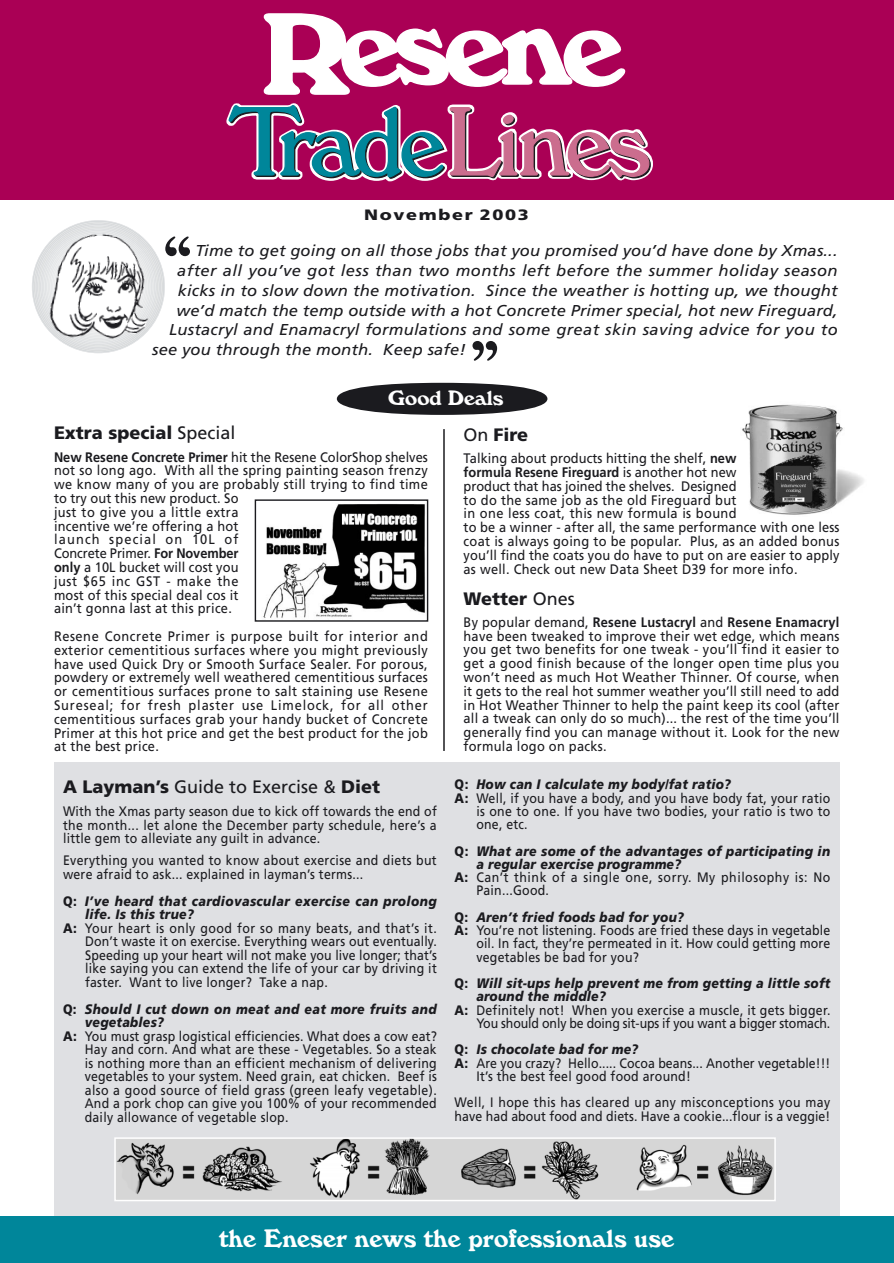
<style>
.page{position:relative;width:894px;height:1263px;background:#fff}
.page>*{position:absolute;margin:0;border:0;box-sizing:border-box;transform-origin:0 0}
.t1{font:26.4px "Windsor Bold DTC";letter-spacing:.01em;color:#fff}
.t2{font:21.6px "Windsor Bold DTC";color:#fff}
.t3{font:900 18px "Frutiger";color:#1b1b1f}
.t4{font:18px "Frutiger";color:#1b1b1f}
.t5{font:italic 15.75px "Frutiger";letter-spacing:.01em;color:#1b1b1f;scale:1.05 1}
.t6{font:900 15px "Frutiger";letter-spacing:.09em;color:#1b1b1f;scale:1.2 1}
.t7{font:13.8px/13.8px "Frutiger";letter-spacing:.02em;color:#1b1b1f;scale:.93 1}
.t8{font:13.65px/13.5px "Frutiger";letter-spacing:.02em;color:#1b1b1f;scale:.9 1}
.t9{font:italic 900 13.65px "Frutiger";letter-spacing:.02em;color:#1b1b1f;scale:.9 1}
.t10{font:13.65px "Frutiger";letter-spacing:-.005em;color:#1b1b1f;scale:.9 1}
.t11{font:13.65px "Frutiger";letter-spacing:.045em;color:#1b1b1f;scale:.9 1}
.s1{font-weight:400}
.s2{font-weight:700}
.s3{font-weight:900}
.s4{font-style:normal}
</style>
<div class="page">
<div style="left:0;top:0;width:894px;height:200px;background:#a05"></div>
<div style="left:0;top:1216px;width:894px;height:47px;background:#00869a"></div>
<svg style="left:226px;top:13px;width:427px;height:169px"></svg>
<div style="left:54px;top:762px;width:785px;height:453px;background:#dfe0e3"></div>
<svg style="left:473px;top:341px;width:24px;height:20px"></svg>
<svg style="left:32px;top:220px;width:158px;height:96px"></svg>
<img style="left:39px;top:223px;width:126px;height:130px">
<img style="left:263px;top:504px;width:163px;height:114px">
<div style="left:255px;top:499px;width:173px;height:123px;border:1px solid #1b1b1f"></div>
<img style="left:742px;top:404px;width:122px;height:111px">
<hr style="left:443px;top:429px;width:2px;height:322px;background:#1b1b1f">
<div style="left:337px;top:383px;width:211px;height:32px;background:#1b1b1f;border-radius:50%"></div>
<img style="left:117px;top:1140px;width:656px;height:58px">
<div style="left:114px;top:1137px;width:662px;height:64px;border:2px solid #fff"></div>
<p class="t6" style="left:364px;top:208px;width:139px">November 2003</p>
<p class="t5" style="left:196px;top:245px;width:613px">Time to get going on all those jobs that you promised you’d have done by Xmas...</p>
<p class="t5" style="left:177px;top:264px;width:630px">after all you’ve got less than two months left before the summer holiday season</p>
<p class="t5" style="left:178px;top:284px;width:630px">kicks in to slow down the motivation. Since the weather is hotting up, we thought</p>
<p class="t5" style="left:176px;top:304px;width:631px">we’d match the temp outside with a hot Concrete Primer special, hot new Fireguard,</p>
<p class="t5" style="left:169px;top:324px;width:638px">Lustacryl and Enamacryl formulations and some great skin saving advice for you to</p>
<p class="t5" style="left:152px;top:343px;width:301px">see you through the month. Keep safe!</p>
<h2 class="t2" style="left:388px;top:390px;width:117px">Good Deals</h2>
<h3 class="t3" style="left:54px;top:426px;width:183px">Extra special <span class="s1">Special</span></h3>
<p class="t7" style="left:54px;top:451px;width:404px"><span class="s2">New Resene Concrete Primer</span> hit the Resene ColorShop shelves not so long ago. With all the spring painting season frenzy we know many of you are probably still trying to find time to try out this new product. So<br>just to give you a little extra<br>incentive we’re offering a hot<br>launch special on 10L of<br>Concrete Primer. <span class="s2">For November<br>only</span> a 10L bucket will cost you<br>just $65 inc GST - make the<br>most of this special deal cos it<br>ain’t gonna last at this price.</p>
<p class="t7" style="left:54px;top:630px;width:404px;text-align:justify">Resene Concrete Primer is purpose built for interior and exterior cementitious surfaces where you might previously have used Quick Dry or Smooth Surface Sealer. For porous, powdery or extremely well weathered cementitious surfaces or cementitious surfaces prone to salt staining use Resene Sureseal; for fresh plaster use Limelock, for all other cementitious surfaces grab your handy bucket of Concrete Primer at this hot price and get the best product for the job at the best price.</p>
<h3 class="t4" style="left:63px;top:779px;width:319px"><span class="s3">A Layman’s</span> Guide to Exercise &amp; <span class="s3">Diet</span></h3>
<p class="t8" style="left:63px;top:806px;width:417px;text-align:justify">With the Xmas party season due to kick off towards the end of the month... let alone the December party schedule, here’s a little gem to alleviate any guilt in advance.</p>
<p class="t8" style="left:63px;top:855px;width:417px">Everything you wanted to know about exercise and diets but were afraid to ask... explained in layman’s terms...</p>
<p class="t9" style="left:63px;top:896px;width:417px"><span class="s4">Q:</span> I’ve heard that cardiovascular exercise can prolong</p>
<p class="t9" style="left:85px;top:909px;width:122px">life. Is this true?</p>
<p class="t8" style="left:63px;top:922px;width:417px"><span class="s3">A:</span> Your heart is only good for so many beats, and that’s it.</p>
<p class="t8" style="left:85px;top:936px;width:392px">Don’t waste it on exercise. Everything wears out eventually.</p>
<p class="t8" style="left:85px;top:949px;width:392px">Speeding up your heart will not make you live longer; that’s</p>
<p class="t8" style="left:85px;top:963px;width:392px">like saying you can extend the life of your car by driving it</p>
<p class="t8" style="left:85px;top:976px;width:271px">faster. Want to live longer? Take a nap.</p>
<p class="t9" style="left:63px;top:1004px;width:417px"><span class="s4">Q:</span> Should I cut down on meat and eat more fruits and</p>
<p class="t9" style="left:85px;top:1017px;width:90px">vegetables?</p>
<p class="t8" style="left:63px;top:1030px;width:417px"><span class="s3">A:</span> You must grasp logistical efficiencies. What does a cow eat?</p>
<p class="t8" style="left:85px;top:1044px;width:393px">Hay and corn. And what are these - Vegetables. So a steak</p>
<p class="t8" style="left:85px;top:1057px;width:393px">is nothing more than an efficient mechanism of delivering</p>
<p class="t8" style="left:85px;top:1071px;width:393px">vegetables to your system. Need grain, eat chicken. Beef is</p>
<p class="t8" style="left:85px;top:1084px;width:393px">also a good source of field grass (green leafy vegetable).</p>
<p class="t8" style="left:85px;top:1098px;width:393px">And a pork chop can give you 100% of your recommended</p>
<p class="t8" style="left:85px;top:1111px;width:228px">daily allowance of vegetable slop.</p>
<h3 class="t3" style="left:464px;top:427px;width:66px"><span class="s1">On</span> Fire</h3>
<p class="t7" style="left:464px;top:453px;width:406px">Talking about products hitting the shelf, <span class="s2">new<br>formula Resene Fireguard</span> is another hot new<br>product that has joined the shelves. Designed<br>to do the same job as the old Fireguard but<br>in one less coat, this new formula is bound<br>to be a winner - after all, the same performance with one less coat is always going to be popular. Plus, as an added bonus you’ll find the coats you do have to put on are easier to apply as well. Check out new Data Sheet D39 for more info.</p>
<h3 class="t3" style="left:464px;top:591px;width:113px">Wetter <span class="s1">Ones</span></h3>
<p class="t7" style="left:464px;top:616px;width:406px;text-align:justify">By popular demand, <span class="s2">Resene Lustacryl</span> and <span class="s2">Resene Enamacryl </span>have been tweaked to improve their wet edge, which means you get two benefits for one tweak - you’ll find it easier to get a good finish because of the longer open time plus you won’t need as much Hot Weather Thinner. Of course, when it gets to the real hot summer weather you’ll still need to add in Hot Weather Thinner to help the paint keep its cool (after all a tweak can only do so much)... the rest of the time you’ll generally find you can manage without it. Look for the new formula logo on packs.</p>
<p class="t9" style="left:455px;top:779px;width:309px"><span class="s4">Q:</span> How can I calculate my body/fat ratio?</p>
<p class="t8" style="left:455px;top:792px;width:419px"><span class="s3">A:</span> Well, if you have a body, and you have body fat, your ratio</p>
<p class="t8" style="left:476px;top:806px;width:395px">is one to one. If you have two bodies, your ratio is two to</p>
<p class="t8" style="left:476px;top:819px;width:59px">one, etc.</p>
<p class="t9" style="left:455px;top:845px;width:419px"><span class="s4">Q:</span> What are some of the advantages of participating in</p>
<p class="t9" style="left:476px;top:859px;width:229px">a regular exercise programme?</p>
<p class="t11" style="left:455px;top:872px;width:419px"><span class="s3">A:</span> Can’t think of a single one, sorry. My philosophy is: No</p>
<p class="t8" style="left:476px;top:885px;width:82px">Pain...Good.</p>
<p class="t9" style="left:455px;top:912px;width:256px"><span class="s4">Q:</span> Aren’t fried foods bad for you?</p>
<p class="t8" style="left:455px;top:925px;width:419px"><span class="s3">A:</span> You’re not listening. Foods are fried these days in vegetable</p>
<p class="t8" style="left:476px;top:938px;width:395px">oil. In fact, they’re permeated in it. How could getting more</p>
<p class="t8" style="left:476px;top:951px;width:182px">vegetables be bad for you?</p>
<p class="t9" style="left:455px;top:978px;width:419px"><span class="s4">Q:</span> Will sit-ups help prevent me from getting a little soft</p>
<p class="t9" style="left:476px;top:991px;width:145px">around the middle?</p>
<p class="t8" style="left:455px;top:1004px;width:419px"><span class="s3">A:</span> Definitely not! When you exercise a muscle, it gets bigger.</p>
<p class="t10" style="left:476px;top:1018px;width:395px">You should only be doing sit-ups if you want a bigger stomach.</p>
<p class="t9" style="left:455px;top:1044px;width:206px"><span class="s4">Q:</span> Is chocolate bad for me?</p>
<p class="t8" style="left:455px;top:1057px;width:419px"><span class="s3">A:</span> Are you crazy? Hello..... Cocoa beans... Another vegetable!!!</p>
<p class="t8" style="left:476px;top:1071px;width:240px">It’s the best feel good food around!</p>
<p class="t8" style="left:455px;top:1097px;width:419px">Well, I hope this has cleared up any misconceptions you may have had about food and diets. Have a cookie...flour is a veggie!</p>
<h1 class="t1" style="left:219px;top:1228px;width:456px">the Eneser news the professionals use</h1>
</div>
